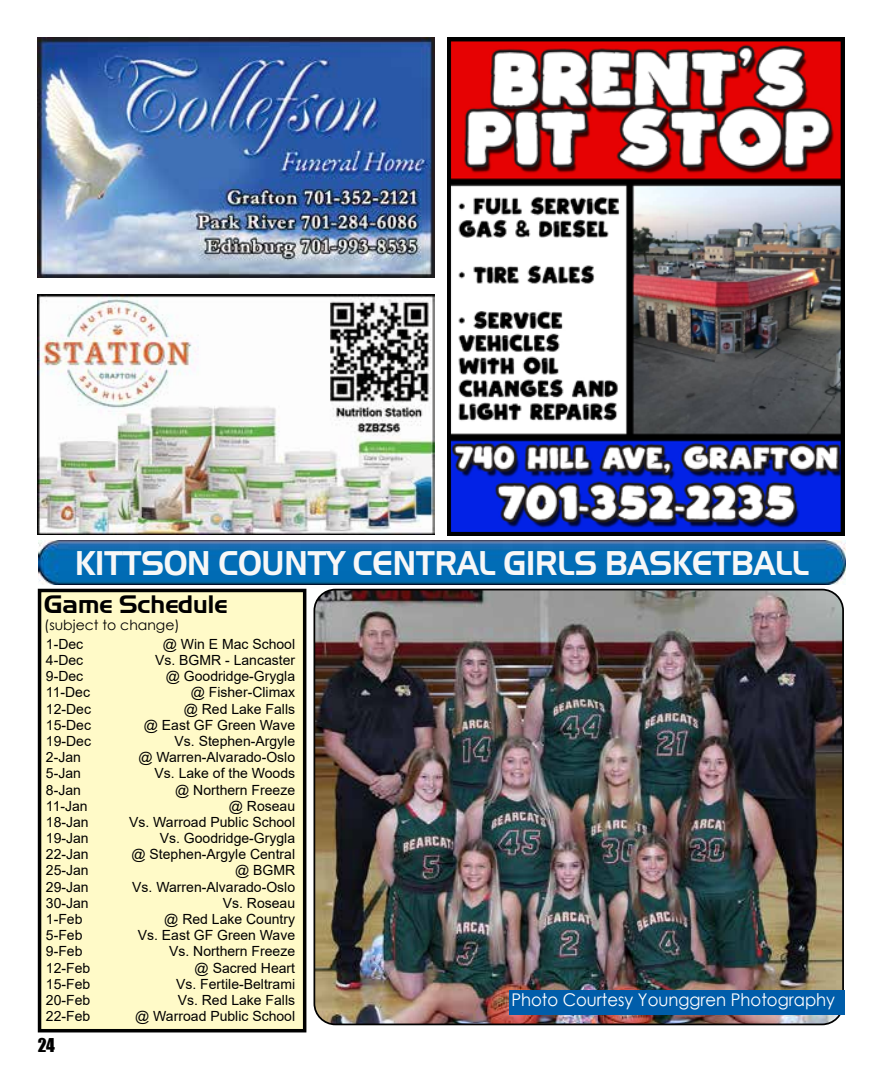
<style>
.page{position:relative;width:882px;height:1071px;background:#fff}
.page>*{position:absolute;margin:0;border:0;box-sizing:border-box;transform-origin:0 0}
.t1{font:33.25px "Aero Regular SWFTE";color:#f7f7f7;scale:.9 1}
.t2{font:24.5px "Aero Regular SWFTE";color:#000}
.t3{font:17.5px "Century Gothic";color:#fff;scale:.94 1}
.t4{font:17.5px "Impact";color:#000}
.t5{font:14px "Arial";color:#000}
.t6{font:14px "Century Gothic";color:#000}
</style>
<div class="page">
<img style="left:452px;top:43px;width:387px;height:488px">
<div style="left:447px;top:38px;width:397px;height:498px;border:4px solid #000"></div>
<img style="left:38px;top:38px;width:397px;height:239px">
<img style="left:38px;top:295px;width:397px;height:239px">
<img style="left:39px;top:540px;width:806px;height:44px">
<img style="left:314px;top:590px;width:528px;height:434px">
<div style="left:314px;top:589px;width:530px;height:436px;border:2px solid #000;border-radius:21px"></div>
<div style="left:40px;top:590px;width:265px;height:441px;background:#fffac8"></div>
<div style="left:38px;top:589px;width:268px;height:443px;border:4px solid #000"></div>
<div style="left:509px;top:990px;width:335px;height:25px;background:#005daa"></div>
<h1 class="t1" style="left:75px;top:543px;width:817px">KITTSON COUNTY CENTRAL GIRLS BASKETBALL</h1>
<h2 class="t2" style="left:44px;top:589px;width:185px">Game Schedule</h2>
<p class="t6" style="left:44px;top:615px;width:137px">(subject to change)</p>
<p class="t5" style="left:46px;top:634px;width:39px">1-Dec</p>
<p class="t5" style="left:163px;top:634px;width:134px">@ Win E Mac School</p>
<p class="t5" style="left:46px;top:650px;width:39px">4-Dec</p>
<p class="t5" style="left:155px;top:650px;width:142px">Vs. BGMR - Lancaster</p>
<p class="t5" style="left:46px;top:667px;width:39px">9-Dec</p>
<p class="t5" style="left:166px;top:667px;width:131px">@ Goodridge-Grygla</p>
<p class="t5" style="left:46px;top:683px;width:46px">11-Dec</p>
<p class="t5" style="left:191px;top:683px;width:106px">@ Fisher-Climax</p>
<p class="t5" style="left:46px;top:699px;width:47px">12-Dec</p>
<p class="t5" style="left:184px;top:699px;width:113px">@ Red Lake Falls</p>
<p class="t5" style="left:46px;top:715px;width:47px">15-Dec</p>
<p class="t5" style="left:144px;top:715px;width:153px">@ East GF Green Wave</p>
<p class="t5" style="left:46px;top:731px;width:47px">19-Dec</p>
<p class="t5" style="left:175px;top:731px;width:122px">Vs. Stephen-Argyle</p>
<p class="t5" style="left:46px;top:748px;width:37px">2-Jan</p>
<p class="t5" style="left:138px;top:748px;width:158px">@ Warren-Alvarado-Oslo</p>
<p class="t5" style="left:46px;top:764px;width:37px">5-Jan</p>
<p class="t5" style="left:155px;top:764px;width:142px">Vs. Lake of the Woods</p>
<p class="t5" style="left:46px;top:780px;width:37px">8-Jan</p>
<p class="t5" style="left:175px;top:780px;width:122px">@ Northern Freeze</p>
<p class="t5" style="left:46px;top:796px;width:43px">11-Jan</p>
<p class="t5" style="left:229px;top:796px;width:68px">@ Roseau</p>
<p class="t5" style="left:46px;top:812px;width:44px">18-Jan</p>
<p class="t5" style="left:129px;top:812px;width:167px">Vs. Warroad Public School</p>
<p class="t5" style="left:46px;top:829px;width:44px">19-Jan</p>
<p class="t5" style="left:160px;top:829px;width:137px">Vs. Goodridge-Grygla</p>
<p class="t5" style="left:46px;top:845px;width:44px">22-Jan</p>
<p class="t5" style="left:132px;top:845px;width:165px">@ Stephen-Argyle Central</p>
<p class="t5" style="left:46px;top:861px;width:44px">25-Jan</p>
<p class="t5" style="left:235px;top:861px;width:62px">@ BGMR</p>
<p class="t5" style="left:46px;top:877px;width:44px">29-Jan</p>
<p class="t5" style="left:132px;top:877px;width:164px">Vs. Warren-Alvarado-Oslo</p>
<p class="t5" style="left:46px;top:893px;width:44px">30-Jan</p>
<p class="t5" style="left:223px;top:893px;width:74px">Vs. Roseau</p>
<p class="t5" style="left:46px;top:909px;width:38px">1-Feb</p>
<p class="t5" style="left:164px;top:909px;width:132px">@ Red Lake Country</p>
<p class="t5" style="left:46px;top:926px;width:38px">5-Feb</p>
<p class="t5" style="left:138px;top:926px;width:159px">Vs. East GF Green Wave</p>
<p class="t5" style="left:46px;top:942px;width:38px">9-Feb</p>
<p class="t5" style="left:169px;top:942px;width:128px">Vs. Northern Freeze</p>
<p class="t5" style="left:46px;top:958px;width:46px">12-Feb</p>
<p class="t5" style="left:195px;top:958px;width:102px">@ Sacred Heart</p>
<p class="t5" style="left:46px;top:974px;width:46px">15-Feb</p>
<p class="t5" style="left:176px;top:974px;width:121px">Vs. Fertile-Beltrami</p>
<p class="t5" style="left:46px;top:990px;width:46px">20-Feb</p>
<p class="t5" style="left:178px;top:990px;width:119px">Vs. Red Lake Falls</p>
<p class="t5" style="left:46px;top:1007px;width:46px">22-Feb</p>
<p class="t5" style="left:135px;top:1007px;width:161px">@ Warroad Public School</p>
<p class="t4" style="left:38px;top:1032px;width:19px">24</p>
<p class="t3" style="left:511px;top:987px;width:346px">Photo Courtesy Younggren Photography</p>
</div>
